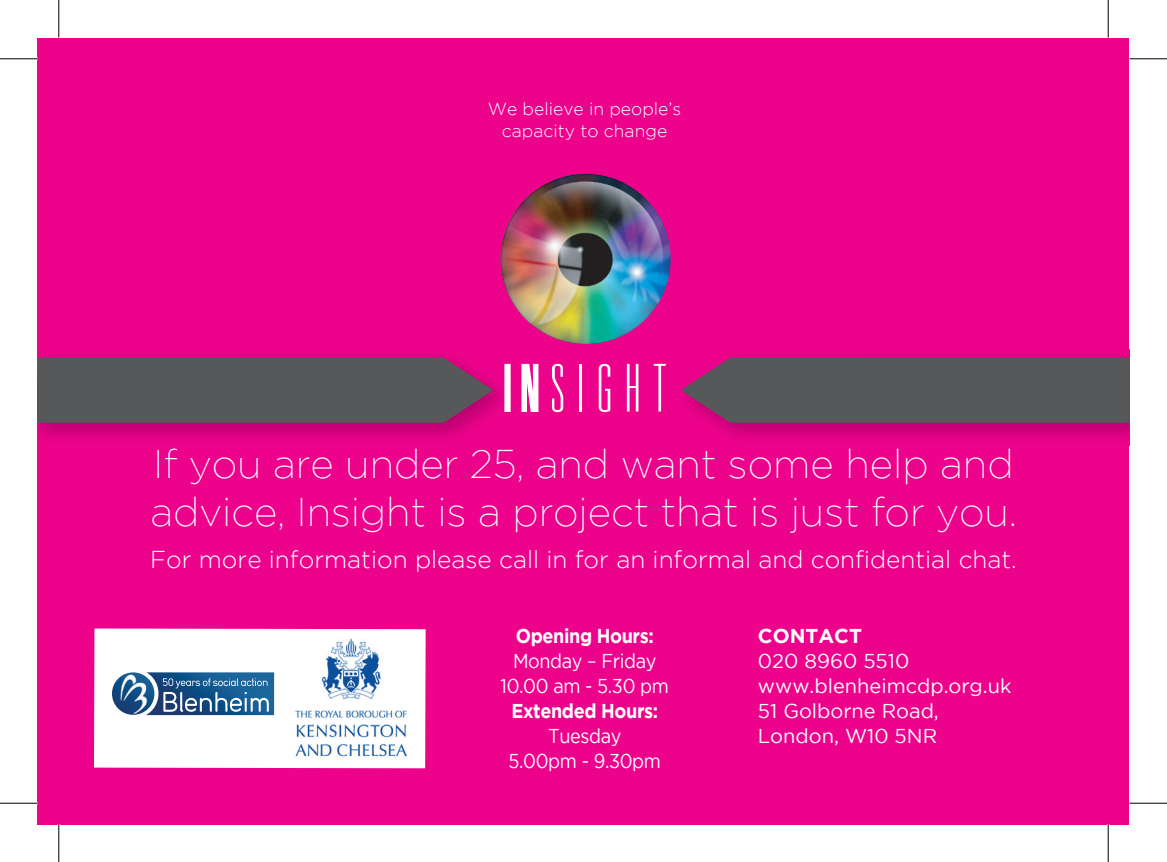
<style>
.page{position:relative;width:1167px;height:862px;background:#fff}
.page>*{position:absolute;margin:0;border:0;box-sizing:border-box;transform-origin:0 0}
.t1{font:200 40px/48px "Gotham";color:#fff}
.t2{font:300 24.5px "Gotham";color:#fff}
.t3{font:20px/25px "Gotham";color:#fff}
.t4{font:20px/25px "Gotham";letter-spacing:-.02em;color:#fff;text-align:center;scale:.9 1}
.t5{font:700 20px "Gotham";letter-spacing:-.02em;color:#fff;scale:.9 1}
.t6{font:700 20px "Gotham";color:#fff}
.t7{font:300 17.5px/22.5px "Gotham";color:#fff;text-align:center}
</style>
<div class="page">
<div style="left:38px;top:38px;width:1091px;height:786px;background:#ed028c"></div>
<svg style="left:521px;top:363px;width:18px;height:49px"></svg>
<svg style="left:552px;top:364px;width:11px;height:48px"></svg>
<hr style="left:579px;top:364px;width:2px;height:47px;background:#fff">
<svg style="left:598px;top:364px;width:12px;height:48px"></svg>
<svg style="left:627px;top:364px;width:11px;height:47px"></svg>
<svg style="left:653px;top:364px;width:12px;height:47px"></svg>
<img style="left:500px;top:174px;width:170px;height:170px;border-radius:85px">
<img style="left:38px;top:363px;width:473px;height:75px">
<img style="left:504px;top:364px;width:6px;height:48px">
<svg style="left:38px;top:357px;width:455px;height:66px;background:#5e525c"></svg>
<img style="left:1129px;top:349px;width:1px;height:97px">
<svg style="left:680px;top:357px;width:449px;height:66px;background:#60525d"></svg>
<div style="left:94px;top:628px;width:331px;height:140px;background:#fff"></div>
<img style="left:112px;top:672px;width:42px;height:43px;border-radius:21px">
<img style="left:146px;top:672px;width:128px;height:43px">
<img style="left:163px;top:678px;width:93px;height:10px">
<img style="left:163px;top:692px;width:106px;height:19px">
<img style="left:295px;top:638px;width:112px;height:119px">
<hr style="left:0;top:58px;width:38px;height:1px;background:#000">
<hr style="left:1129px;top:58px;width:37px;height:1px;background:#000">
<hr style="left:0;top:802px;width:38px;height:1px;background:#000">
<hr style="left:1129px;top:802px;width:37px;height:1px;background:#000">
<hr style="left:58px;top:0;width:1px;height:38px;background:#000">
<hr style="left:58px;top:824px;width:1px;height:38px;background:#000">
<hr style="left:1107px;top:0;width:1px;height:38px;background:#000">
<hr style="left:1107px;top:824px;width:1px;height:38px;background:#000">
<p class="t7" style="left:488px;top:97px;width:195px">We believe in people’s capacity to change</p>
<p class="t1" style="left:150px;top:439px;width:867px">If you are under 25, and want some help and advice, Insight is a project that is just for you.</p>
<p class="t2" style="left:150px;top:546px;width:868px">For more information please call in for an informal and confidential chat.</p>
<p class="t5" style="left:515px;top:624px;width:155px">Opening Hours:</p>
<p class="t4" style="left:500px;top:648px;width:188px">Monday – Friday<br>10.00 am - 5.30 pm</p>
<p class="t5" style="left:511px;top:699px;width:165px">Extended Hours:</p>
<p class="t4" style="left:508px;top:723px;width:171px">Tuesday<br>5.00pm - 9.30pm</p>
<p class="t6" style="left:758px;top:624px;width:106px">CONTACT</p>
<p class="t3" style="left:758px;top:648px;width:255px">020 8960 5510 www.blenheimcdp.org.uk<br>51 Golborne Road,<br>London, W10 5NR</p>
</div>
